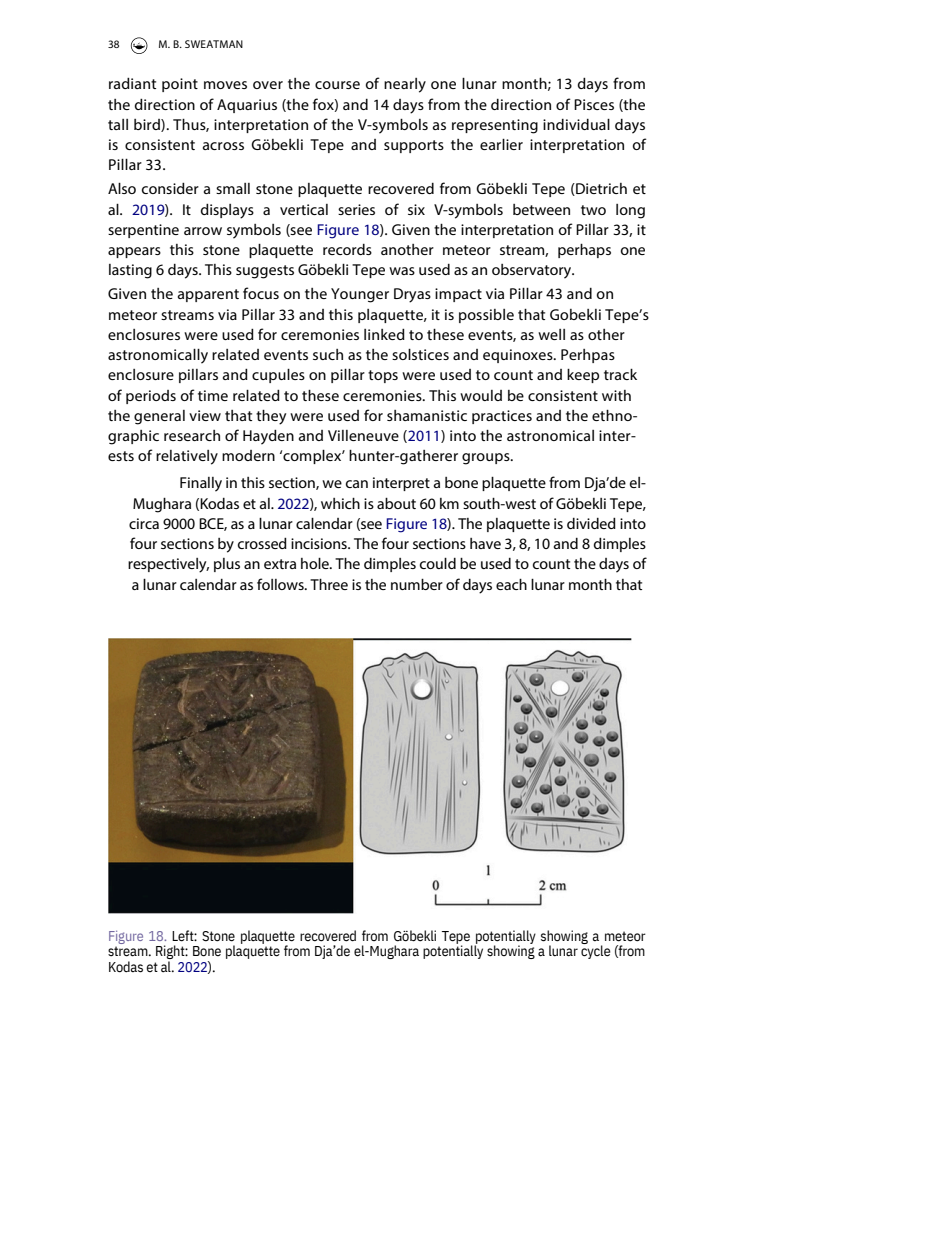
<style>
.page{position:relative;width:951px;height:1250px;background:#fff}
.page>*{position:absolute;margin:0;border:0;box-sizing:border-box;transform-origin:0 0}
.t1{font:15.75px/20.2px "Myriad Pro";letter-spacing:.015em;color:#000;text-align:justify}
.t2{font:14.25px/15.8px "IBM Plex Sans Cond";letter-spacing:-.005em;color:#000;text-align:justify}
.t3{font:11.25px "Myriad Pro";letter-spacing:.025em;color:#000}
.s1{color:#000080}
.s2{color:#7368a0}
</style>
<div class="page">
<img style="left:109px;top:638px;width:523px;height:276px">
<svg style="left:131px;top:38px;width:16px;height:16px"></svg>
<p class="t3" style="left:108px;top:40px;width:13px">38</p>
<h1 class="t3" style="left:158px;top:40px;width:86px">M. B. SWEATMAN</h1>
<p class="t1" style="left:108px;top:75px;width:539px">radiant point moves over the course of nearly one lunar month; 13 days from the direction of Aquarius (the fox) and 14 days from the direction of Pisces (the tall bird). Thus, interpretation of the V-symbols as representing individual days is consistent across Göbekli Tepe and supports the earlier interpretation of Pillar 33.</p>
<h1 class="t1" style="left:108px;top:180px;width:539px">Also consider a small stone plaquette recovered from Göbekli Tepe (Dietrich et al. <span class="s1">2019</span>). It displays a vertical series of six V-symbols between two long serpentine arrow symbols (see <span class="s1">Figure 18</span>). Given the interpretation of Pillar 33, it appears this stone plaquette records another meteor stream, perhaps one lasting 6 days. This suggests Göbekli Tepe was used as an observatory.</h1>
<h1 class="t1" style="left:108px;top:285px;width:542px;text-align:left">Given the apparent focus on the Younger Dryas impact via Pillar 43 and on meteor streams via Pillar 33 and this plaquette, it is possible that Gobekli Tepe’s enclosures were used for ceremonies linked to these events, as well as other astronomically related events such as the solstices and equinoxes. Perhpas enclosure pillars and cupules on pillar tops were used to count and keep track of periods of time related to these ceremonies. This would be consistent with the general view that they were used for shamanistic practices and the ethno&shy;graphic research of Hayden and Villeneuve (<span class="s1">2011</span>) into the astronomical inter&shy;ests of relatively modern ‘complex’ hunter-gatherer groups.</h1>
<h1 class="t1" style="left:128px;top:474px;width:519px;text-align:right">Finally in this section, we can interpret a bone plaquette from Dja’de el-Mughara (Kodas et al. <span class="s1">2022</span>), which is about 60 km south-west of Göbekli Tepe, circa 9000 BCE, as a lunar calendar (see <span class="s1">Figure 18</span>). The plaquette is divided into four sections by crossed incisions. The four sections have 3, 8, 10 and 8 dimples respectively, plus an extra hole. The dimples could be used to count the days of a lunar calendar as follows. Three is the number of days each lunar month that</h1>
<h1 class="t2" style="left:108px;top:927px;width:539px"><span class="s2">Figure 18.</span> Left: Stone plaquette recovered from Göbekli Tepe potentially showing a meteor stream. Right: Bone plaquette from Dja’de el-Mughara potentially showing a lunar cycle (from Kodas et al. <span class="s1">2022</span>).</h1>
</div>
